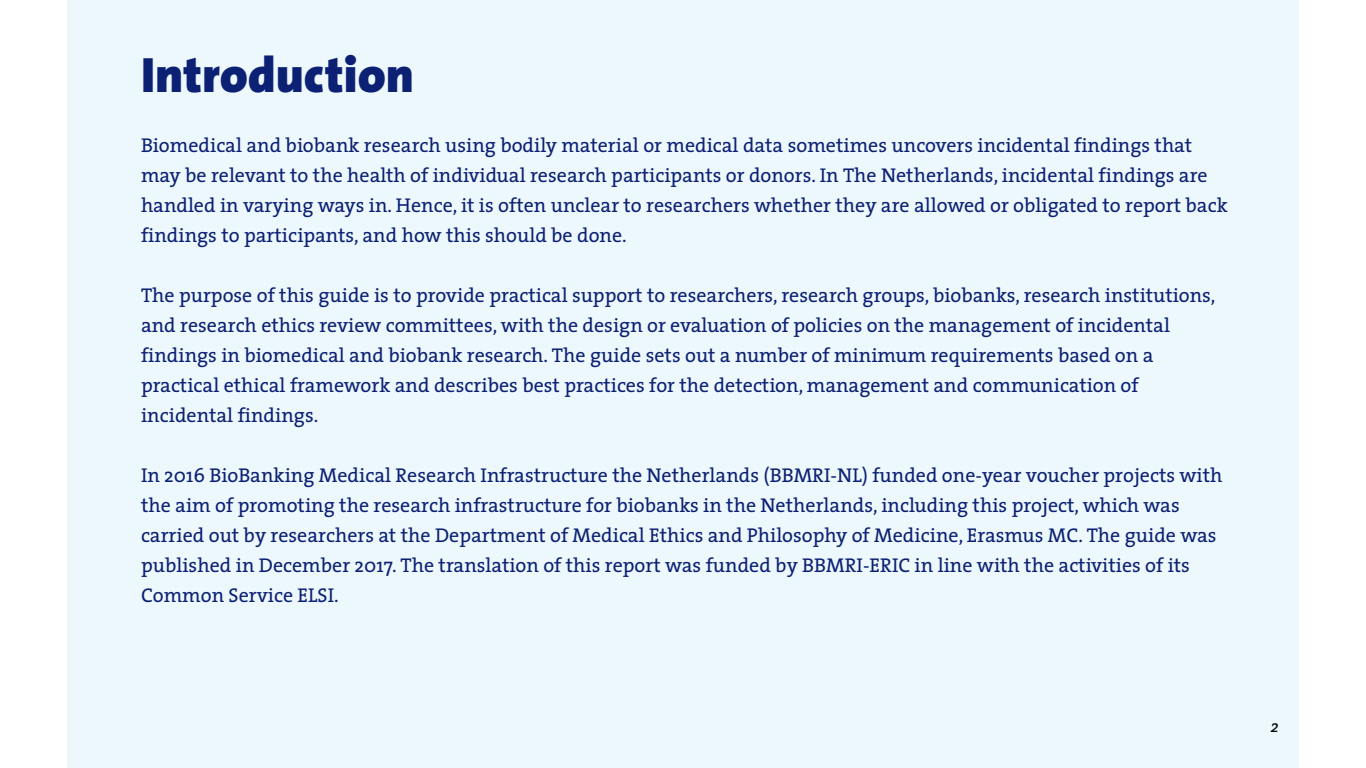
<style>
.page{position:relative;width:1366px;height:768px;background:#fff}
.page>*{position:absolute;margin:0;border:0;box-sizing:border-box;transform-origin:0 0}
.t1{font:900 50px "The Sans B9";color:#0c2074}
.t2{font:20px/30px "The Serif";color:#0c2074}
.t3{font:italic 17px "The Serif";color:#000}
</style>
<div class="page">
<div style="left:67px;top:0;width:1232px;height:768px;background:#edf8fc"></div>
<h1 class="t1" style="left:141px;top:49px;width:275px">Introduction</h1>
<p class="t2" style="left:141px;top:130px;width:1088px">Biomedical and biobank research using bodily material or medical data sometimes uncovers incidental findings that may be relevant to the health of individual research participants or donors. In The Netherlands, incidental findings are handled in varying ways in. Hence, it is often unclear to researchers whether they are allowed or obligated to report back findings to participants, and how this should be done.</p>
<p class="t2" style="left:141px;top:280px;width:1076px">The purpose of this guide is to provide practical support to researchers, research groups, biobanks, research institutions, and research ethics review committees, with the design or evaluation of policies on the management of incidental findings in biomedical and biobank research. The guide sets out a number of minimum requirements based on a practical ethical framework and describes best practices for the detection, management and communication of incidental findings.</p>
<p class="t2" style="left:141px;top:460px;width:1083px">In 2016 BioBanking Medical Research Infrastructure the Netherlands (BBMRI-NL) funded one-year voucher projects with the aim of promoting the research infrastructure for biobanks in the Netherlands, including this project, which was carried out by researchers at the Department of Medical Ethics and Philosophy of Medicine, Erasmus MC. The guide was published in December 2017. The translation of this report was funded by BBMRI-ERIC in line with the activities of its Common Service ELSI.</p>
<p class="t3" style="left:1271px;top:712px;width:10px">2</p>
</div>
